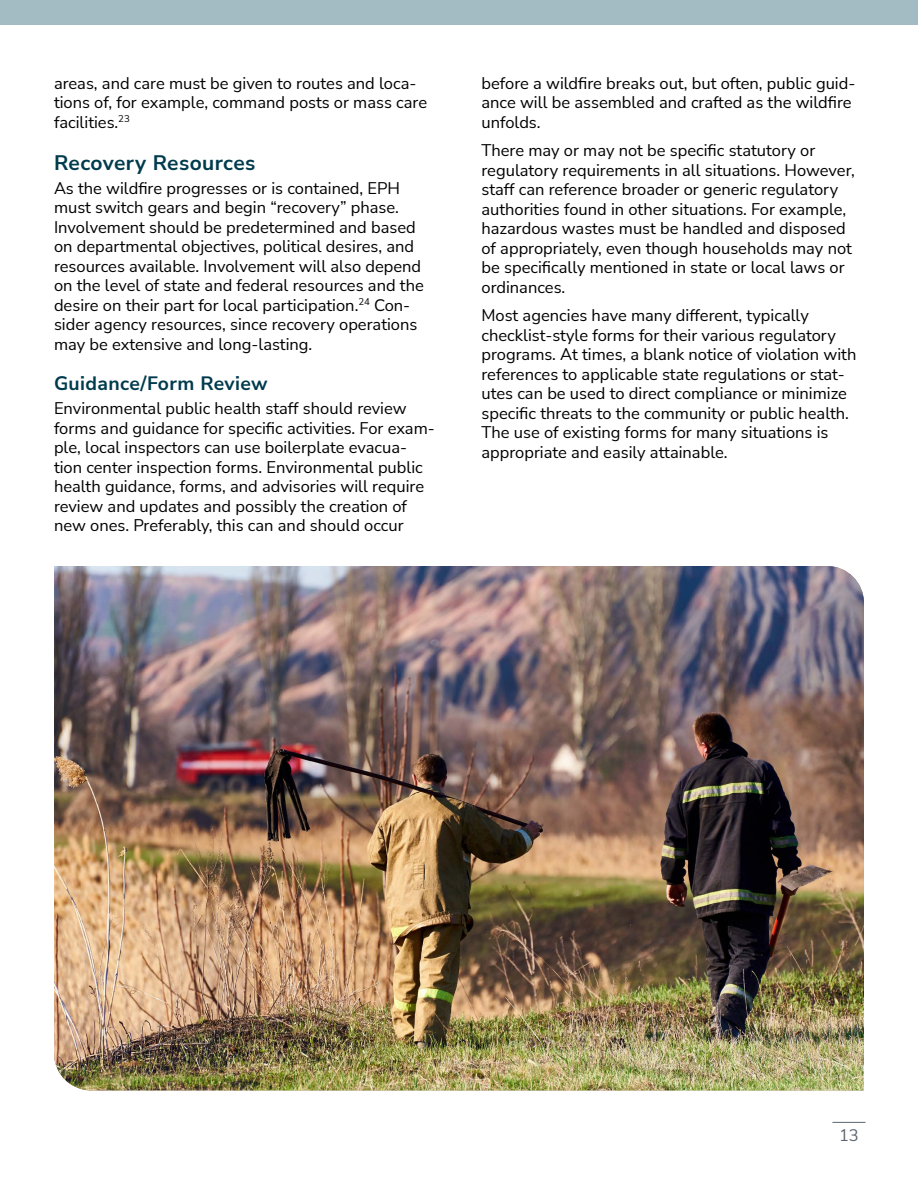
<style>
.page{position:relative;width:918px;height:1188px;background:#fff}
.page>*{position:absolute;margin:0;border:0;box-sizing:border-box;transform-origin:0 0}
.Heading_3{font:700 21px "Nunito Sans";letter-spacing:.02em;color:#003b4d}
.Heading_3-2{font:700 19.35px "Nunito Sans";letter-spacing:.02em;color:#003b4d}
.t1{font:16.5px/19.5px "Nunito Sans";color:#000}
.t2{font:16.5px "Nunito Sans";color:#5b6670}
</style>
<div class="page">
<div style="left:0;top:0;width:918px;height:25px;background:#a3bbc3"></div>
<img style="left:54px;top:566px;width:810px;height:524px">
<hr style="left:832px;top:1122px;width:34px;height:1px;background:#5b6670">
<p class="t1" style="left:54px;top:73px;width:375px">areas, and care must be given to routes and loca&shy;tions of, for example, command posts or mass care facilities.<sup>23</sup></p>
<p class="Heading_3" style="left:54px;top:148px;width:203px">Recovery Resources</p>
<p class="t1" style="left:54px;top:178px;width:371px">As the wildfire progresses or is contained, EPH must switch gears and begin “recovery” phase.<br>Involvement should be predetermined and based on departmental objectives, political desires, and resources available. Involvement will also depend on the level of state and federal resources and the desire on their part for local participation.<sup>24</sup> Con&shy;sider agency resources, since recovery operations may be extensive and long-lasting.</p>
<p class="Heading_3-2" style="left:54px;top:370px;width:215px">Guidance/Form Review</p>
<p class="t1" style="left:54px;top:398px;width:382px">Environmental public health staff should review forms and guidance for specific activities. For exam&shy;ple, local inspectors can use boilerplate evacua&shy;tion center inspection forms. Environmental public health guidance, forms, and advisories will require review and updates and possibly the creation of new ones. Preferably, this can and should occur</p>
<p class="t1" style="left:482px;top:73px;width:375px">before a wildfire breaks out, but often, public guid&shy;ance will be assembled and crafted as the wildfire unfolds.</p>
<p class="t1" style="left:482px;top:140px;width:375px">There may or may not be specific statutory or regulatory requirements in all situations. However, staff can reference broader or generic regulatory authorities found in other situations. For example, hazardous wastes must be handled and disposed of appropriately, even though households may not be specifically mentioned in state or local laws or ordinances.</p>
<p class="t1" style="left:482px;top:305px;width:376px">Most agencies have many different, typically checklist-style forms for their various regulatory programs. At times, a blank notice of violation with references to applicable state regulations or stat&shy;utes can be used to direct compliance or minimize specific threats to the community or public health.<br>The use of existing forms for many situations is appropriate and easily attainable.</p>
<p class="t2" style="left:839px;top:1124px;width:21px">13</p>
</div>
